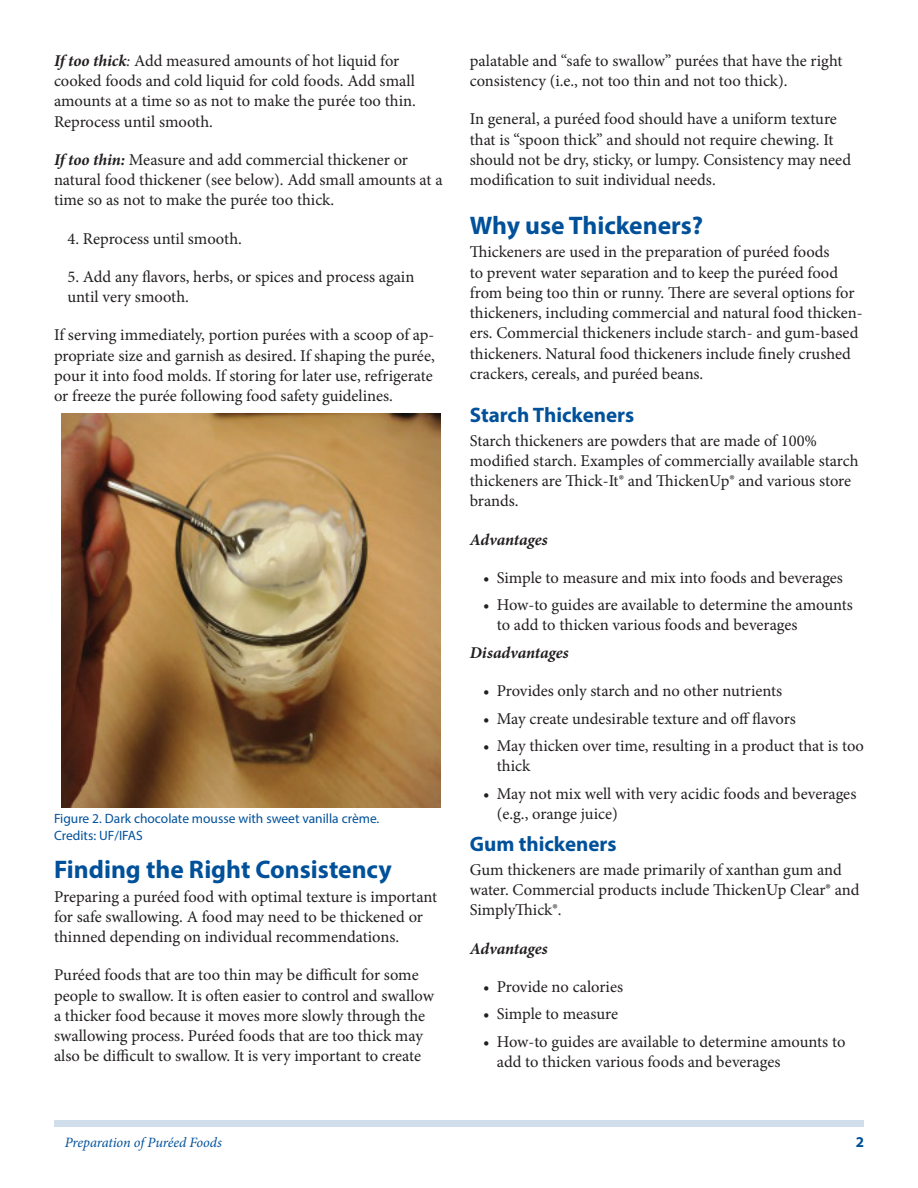
<style>
.page{position:relative;width:918px;height:1188px;background:#fff}
.page>*{position:absolute;margin:0;border:0;box-sizing:border-box;transform-origin:0 0}
.SectionHeading0{font:700 25.5px "Myriad Pro";color:#01519a}
.SectionHeading1{font:700 21px "Myriad Pro";color:#01519a}
.Paragraph{font:16.5px/20.2px "Minion Pro";color:#231f20}
.Paragraph-2{font:italic 700 16.5px "Minion Pro";letter-spacing:-.005em;color:#231f20}
.PageNumber{font:700 15px "Myriad Pro";color:#01519a}
.RunningTitleItalics{font:italic 14.25px "Minion Pro";letter-spacing:-.01em;color:#01519a}
.FigureCaption{font:13.5px "Myriad Pro";color:#01519a}
.s1{font-weight:700;font-style:italic}
.s2{font-style:italic}
</style>
<div class="page">
<div style="left:54px;top:1120px;width:810px;height:7px;background:#d0deeb"></div>
<img style="left:61px;top:414px;width:380px;height:394px">
<p class="Paragraph" style="left:54px;top:51px;width:363px"><span class="s1">If too thick</span><span class="s2">:</span> Add measured amounts of hot liquid for cooked foods and cold liquid for cold foods. Add small amounts at a time so as not to make the purée too thin.<br>Reprocess until smooth.</p>
<p class="Paragraph" style="left:54px;top:150px;width:390px"><span class="s1">If too thin:</span> Measure and add commercial thickener or natural food thickener (see below). Add small amounts at a time so as not to make the purée too thick.</p>
<p class="Paragraph" style="left:68px;top:228px;width:176px">4. Reprocess until smooth.</p>
<p class="Paragraph" style="left:68px;top:267px;width:348px">5. Add any flavors, herbs, or spices and process again until very smooth.</p>
<p class="Paragraph" style="left:54px;top:325px;width:382px">If serving immediately, portion purées with a scoop of ap&shy;propriate size and garnish as desired. If shaping the purée, pour it into food molds. If storing for later use, refrigerate or freeze the purée following food safety guidelines.</p>
<p class="FigureCaption" style="left:54px;top:810px;width:327px">Figure 2. Dark chocolate mousse with sweet vanilla crème.</p>
<p class="FigureCaption" style="left:54px;top:827px;width:90px">Credits: UF/IFAS</p>
<p class="SectionHeading0" style="left:54px;top:853px;width:339px">Finding the Right Consistency</p>
<p class="Paragraph" style="left:54px;top:886px;width:385px">Preparing a puréed food with optimal texture is important for safe swallowing. A food may need to be thickened or thinned depending on individual recommendations.</p>
<p class="Paragraph" style="left:54px;top:965px;width:381px">Puréed foods that are too thin may be difficult for some people to swallow. It is often easier to control and swallow a thicker food because it moves more slowly through the swallowing process. Puréed foods that are too thick may also be difficult to swallow. It is very important to create</p>
<p class="Paragraph" style="left:470px;top:51px;width:374px">palatable and “safe to swallow” purées that have the right consistency (i.e., not too thin and not too thick).</p>
<p class="Paragraph" style="left:470px;top:109px;width:383px">In general, a puréed food should have a uniform texture that is “spoon thick” and should not require chewing. It should not be dry, sticky, or lumpy. Consistency may need modification to suit individual needs.</p>
<p class="SectionHeading0" style="left:470px;top:209px;width:235px">Why use Thickeners?</p>
<p class="Paragraph" style="left:470px;top:242px;width:395px">Thickeners are used in the preparation of puréed foods<br>to prevent water separation and to keep the puréed food from being too thin or runny. There are several options for thickeners, including commercial and natural food thicken&shy;ers. Commercial thickeners include starch- and gum-based thickeners. Natural food thickeners include finely crushed crackers, cereals, and puréed beans.</p>
<p class="SectionHeading1" style="left:470px;top:401px;width:166px">Starch Thickeners</p>
<p class="Paragraph" style="left:470px;top:430px;width:390px">Starch thickeners are powders that are made of 100% modified starch. Examples of commercially available starch thickeners are Thick-It® and ThickenUp® and various store brands.</p>
<p class="Paragraph-2" style="left:470px;top:527px;width:79px">Advantages</p>
<p class="Paragraph" style="left:483px;top:567px;width:361px">• Simple to measure and mix into foods and beverages</p>
<p class="Paragraph" style="left:497px;top:595px;width:358px;text-indent:-14px">• How-to guides are available to determine the amounts to add to thicken various foods and beverages</p>
<p class="Paragraph-2" style="left:470px;top:641px;width:100px">Disadvantages</p>
<p class="Paragraph" style="left:483px;top:681px;width:301px">• Provides only starch and no other nutrients</p>
<p class="Paragraph" style="left:483px;top:708px;width:314px">• May create undesirable texture and off flavors</p>
<p class="Paragraph" style="left:497px;top:736px;width:369px;text-indent:-14px">• May thicken over time, resulting in a product that is too thick</p>
<p class="Paragraph" style="left:497px;top:783px;width:361px;text-indent:-14px">• May not mix well with very acidic foods and beverages (e.g., orange juice)</p>
<p class="SectionHeading1" style="left:470px;top:831px;width:148px">Gum thickeners</p>
<p class="Paragraph" style="left:470px;top:860px;width:391px">Gum thickeners are made primarily of xanthan gum and water. Commercial products include ThickenUp Clear® and<br>SimplyThick®.</p>
<p class="Paragraph-2" style="left:470px;top:937px;width:79px">Advantages</p>
<p class="Paragraph" style="left:483px;top:977px;width:141px">• Provide no calories</p>
<p class="Paragraph" style="left:483px;top:1004px;width:136px">• Simple to measure</p>
<p class="Paragraph" style="left:497px;top:1032px;width:350px;text-indent:-14px">• How-to guides are available to determine amounts to add to thicken various foods and beverages</p>
<p class="RunningTitleItalics" style="left:65px;top:1133px;width:159px">Preparation of Puréed Foods</p>
<p class="PageNumber" style="left:856px;top:1133px;width:10px">2</p>
</div>
